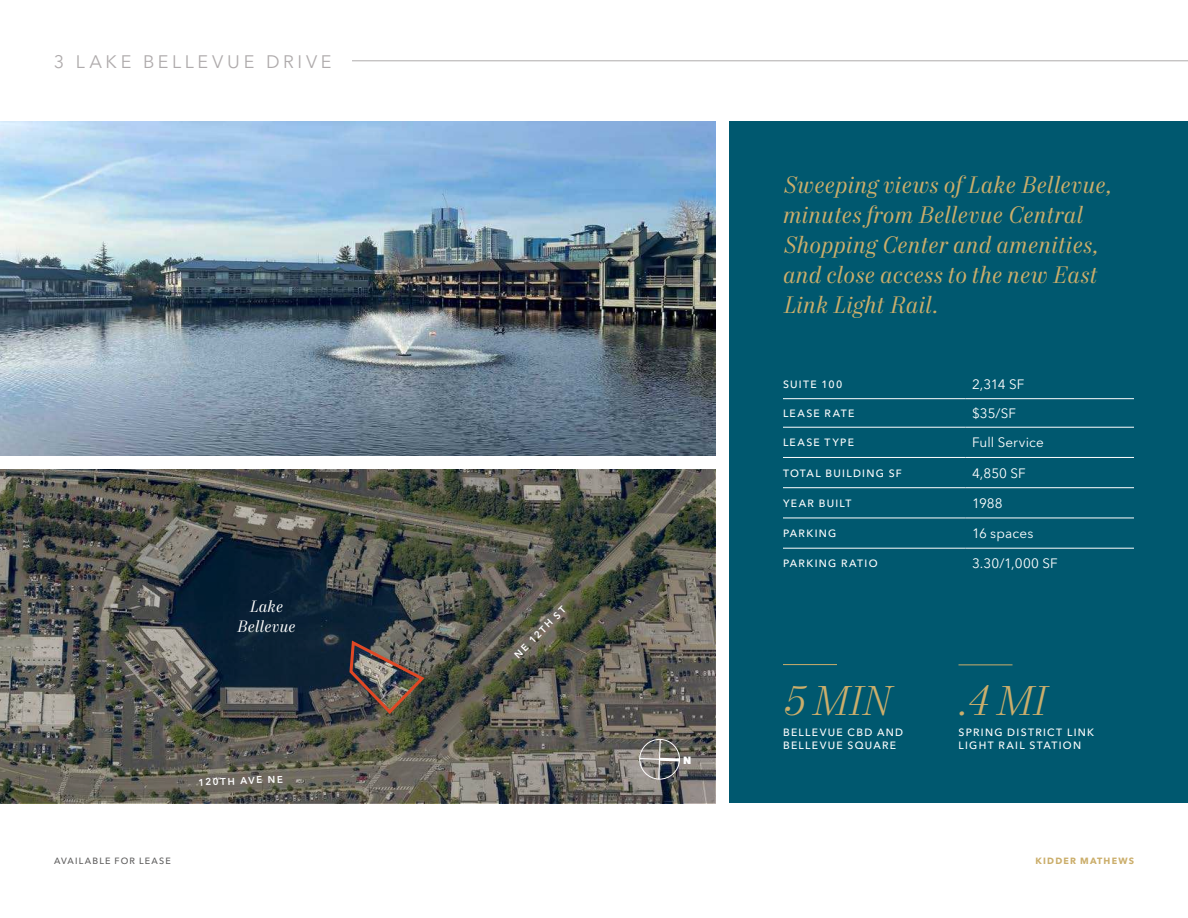
<style>
.page{position:relative;width:1188px;height:918px;background:#fff}
.page>*{position:absolute;margin:0;border:0;box-sizing:border-box;transform-origin:0 0}
.Stat_Italic_-_Gold_2023{font:italic 300 42px "Mort Modern 07";color:#cbae6b}
.Callout_Text_-_Italics_-_Gold_2023{font:italic 24px/30px "Mort Modern 08";letter-spacing:.01em;color:#cbae6b}
.t1{font:18px "Avenir Next LT Pro";letter-spacing:.2em;color:#afabac}
.Water_-_White_2023{font:italic 16.5px/19.5px "Mort Modern 08";letter-spacing:.015em;color:#fff;text-align:center}
.Table_Input_-_White_2023{font:13.5px "Avenir Next LT Pro";letter-spacing:.01em;color:#fff}
.Table_Column_1_All_Caps_-_White_2023{font:500 10.5px "Avenir Next LT Pro";letter-spacing:.125em;color:#fff}
.Stat_Label_-_White_2023{font:500 10.5px/13.5px "Avenir Next LT Pro";letter-spacing:.125em;color:#fff}
.t2{font:800 10.35px "Avenir Next LT Pro";color:#fff}
.Street_Names_-_White_2023{font:600 9.75px "Avenir Next LT Pro";color:#fff}
.t3{font:500 9px "Avenir Next LT Pro";letter-spacing:.13em;color:#5e5d5d}
.t4{font:700 9px "Avenir Next LT Pro";letter-spacing:.13em;color:#cbae6b}
</style>
<div class="page">
<div style="left:729px;top:122px;width:459px;height:681px;background:#00586f"></div>
<img style="left:0;top:122px;width:716px;height:334px">
<svg style="left:0;top:469px;width:716px;height:334px;background:#52544e"></svg>
<hr style="left:783px;top:664px;width:54px;height:1px;background:#cbae6b">
<hr style="left:783px;top:398px;width:182px;height:1px;background:#fff">
<hr style="left:965px;top:398px;width:169px;height:1px;background:#fff">
<hr style="left:783px;top:427px;width:182px;height:1px;background:#fff">
<hr style="left:965px;top:427px;width:169px;height:1px;background:#fff">
<hr style="left:783px;top:487px;width:182px;height:1px;background:#fff">
<hr style="left:965px;top:487px;width:169px;height:1px;background:#fff">
<hr style="left:783px;top:518px;width:182px;height:1px;background:#fff">
<hr style="left:965px;top:518px;width:169px;height:1px;background:#fff">
<hr style="left:783px;top:548px;width:182px;height:1px;background:#fff">
<hr style="left:965px;top:548px;width:169px;height:1px;background:#fff">
<hr style="left:783px;top:457px;width:182px;height:1px;background:#fff">
<hr style="left:965px;top:457px;width:169px;height:1px;background:#fff">
<hr style="left:958px;top:665px;width:54px;height:1px;background:#cbae6b">
<img style="left:348px;top:638px;width:78px;height:78px">
<svg style="left:639px;top:738px;width:44px;height:42px;background:#7c7b78"></svg>
<hr style="left:352px;top:61px;width:836px;height:1px;background:#afabac">
<p class="t1" style="left:54px;top:51px;width:279px">3 LAKE BELLEVUE DRIVE</p>
<p class="Water_-_White_2023" style="left:237px;top:598px;width:60px">Lake<br>Bellevue</p>
<p class="Street_Names_-_White_2023" style="left:198px;top:776px;width:86px;rotate:-2deg">120TH AVE NE</p>
<p class="Street_Names_-_White_2023" style="left:512px;top:652px;width:70px;rotate:-45deg">NE 12TH ST</p>
<p class="t2" style="left:683px;top:754px;width:10px">N</p>
<p class="Callout_Text_-_Italics_-_Gold_2023" style="left:783px;top:171px;width:331px">Sweeping views of Lake Bellevue, minutes from Bellevue Central<br>Shopping Center and amenities, and close access to the new East<br>Link Light Rail.</p>
<p class="Table_Column_1_All_Caps_-_White_2023" style="left:783px;top:378px;width:61px">SUITE 100</p>
<p class="Table_Input_-_White_2023" style="left:972px;top:376px;width:54px">2,314 SF</p>
<p class="Table_Column_1_All_Caps_-_White_2023" style="left:783px;top:407px;width:73px">LEASE RATE</p>
<p class="Table_Input_-_White_2023" style="left:972px;top:405px;width:45px">$35/SF</p>
<p class="Table_Column_1_All_Caps_-_White_2023" style="left:783px;top:436px;width:72px">LEASE TYPE</p>
<p class="Table_Input_-_White_2023" style="left:972px;top:435px;width:73px">Full Service</p>
<p class="Table_Column_1_All_Caps_-_White_2023" style="left:783px;top:467px;width:120px">TOTAL BUILDING SF</p>
<p class="Table_Input_-_White_2023" style="left:972px;top:465px;width:55px">4,850 SF</p>
<p class="Table_Column_1_All_Caps_-_White_2023" style="left:783px;top:497px;width:70px">YEAR BUILT</p>
<p class="Table_Input_-_White_2023" style="left:972px;top:495px;width:32px">1988</p>
<p class="Table_Column_1_All_Caps_-_White_2023" style="left:783px;top:527px;width:55px">PARKING</p>
<p class="Table_Input_-_White_2023" style="left:972px;top:525px;width:63px">16 spaces</p>
<p class="Table_Column_1_All_Caps_-_White_2023" style="left:783px;top:557px;width:96px">PARKING RATIO</p>
<p class="Table_Input_-_White_2023" style="left:972px;top:556px;width:87px">3.30/1,000 SF</p>
<p class="Stat_Italic_-_Gold_2023" style="left:783px;top:676px;width:109px">5 MIN</p>
<p class="Stat_Label_-_White_2023" style="left:783px;top:725px;width:122px">BELLEVUE CBD AND<br>BELLEVUE SQUARE</p>
<p class="Stat_Italic_-_Gold_2023" style="left:958px;top:676px;width:90px">.4 MI</p>
<p class="Stat_Label_-_White_2023" style="left:958px;top:725px;width:137px">SPRING DISTRICT LINK<br>LIGHT RAIL STATION</p>
<p class="t3" style="left:54px;top:855px;width:118px">AVAILABLE FOR LEASE</p>
<p class="t4" style="left:1036px;top:855px;width:100px">KIDDER MATHEWS</p>
</div>
